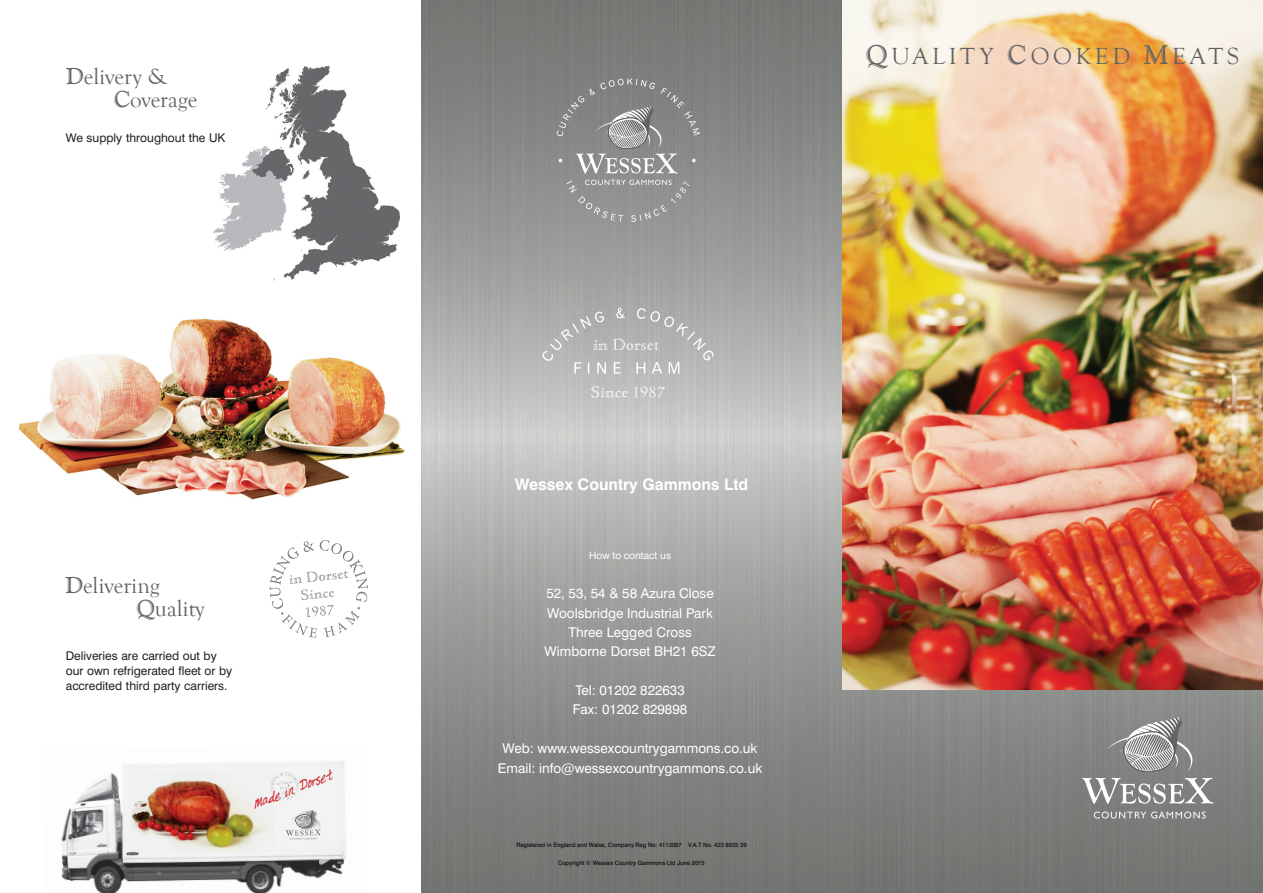
<style>
.page{position:relative;width:1263px;height:893px;background:#fff}
.page>*{position:absolute;margin:0;border:0;box-sizing:border-box;transform-origin:0 0}
.t1{font:24px "Goudy Old Style T";letter-spacing:.15em;color:#636366}
.t2{font:22.95px/23px "Goudy Old Style T";color:#636366}
.t3{font:700 15.9px "Swiss 721 BT";color:#fff}
.t4{font:13.5px/19.4px "Swiss 721 BT";color:#fff;text-align:center}
.t5{font:12px/15px "Swiss 721 BT";color:#231f20}
.t6{font:italic 11.4px "Sig Lisa";color:#d1232a}
.t7{font:10.2px "Swiss 721 BT";color:#fff}
.t8{font:500 6px "Swiss 721 BT";color:#231f20}
.s1{font-family:"Goudy Handtooled BT"}
.s2{font-family:"Goudy Handtooled BT";font-size:27px}
</style>
<div class="page">
<svg style="left:421px;top:0;width:421px;height:893px;background:#979996"></svg>
<img style="left:842px;top:0;width:421px;height:690px">
<img style="left:18px;top:318px;width:387px;height:182px">
<img style="left:61px;top:761px;width:286px;height:132px">
<img style="left:128px;top:770px;width:147px;height:84px">
<svg style="left:271px;top:772px;width:28px;height:28px"></svg>
<svg style="left:286px;top:810px;width:35px;height:30px"></svg>
<img style="left:212px;top:65px;width:187px;height:216px">
<svg style="left:591px;top:386px;width:37px;height:12px"></svg>
<svg style="left:634px;top:386px;width:31px;height:11px"></svg>
<svg style="left:542px;top:308px;width:172px;height:66px;background:#b6b8b5"></svg>
<svg style="left:270px;top:540px;width:98px;height:98px"></svg>
<svg style="left:1082px;top:716px;width:131px;height:88px;background:#959695"></svg>
<svg style="left:1094px;top:811px;width:111px;height:7px"></svg>
<svg style="left:556px;top:78px;width:144px;height:144px;background:#929391"></svg>
<h2 class="t2" style="left:114px;top:66px;width:85px;text-indent:-48px"><span class="s1">D</span>elivery &amp;<br><span class="s1">C</span>overage</h2>
<p class="t5" style="left:66px;top:130px;width:161px">We supply throughout the UK</p>
<h2 class="t2" style="left:137px;top:575px;width:70px;text-indent:-71px"><span class="s1">D</span>elivering<br><span class="s1">Q</span>uality</h2>
<p class="t5" style="left:66px;top:648px;width:168px">Deliveries are carried out by our own refrigerated fleet or by accredited third party carriers.</p>
<p class="t6" style="left:250px;top:799px;width:85px;rotate:-21deg">Made in Dorset</p>
<h1 class="t1" style="left:866px;top:43px;width:375px"><span class="s2">Q</span>UALITY <span class="s2">C</span>OOKED <span class="s2">M</span>EATS</h1>
<p class="t3" style="left:515px;top:474px;width:235px">Wessex Country Gammons Ltd</p>
<p class="t7" style="left:589px;top:550px;width:83px">How to contact us</p>
<p class="t4" style="left:545px;top:584px;width:172px">52, 53, 54 &amp; 58 Azura Close<br>Woolsbridge Industrial Park<br>Three Legged Cross<br>Wimborne Dorset BH21 6SZ</p>
<p class="t4" style="left:573px;top:680px;width:116px;text-align:left">Tel: 01202 822633<br>Fax: 01202 829898</p>
<p class="t4" style="left:498px;top:739px;width:266px">Web: www.wessexcountrygammons.co.uk<br>Email: info@wessexcountrygammons.co.uk</p>
<p class="t8" style="left:516px;top:841px;width:232px">Registered in England and Wales, Company Reg No: 4113097 V.A.T No. 423 8933 39</p>
<p class="t8" style="left:558px;top:859px;width:148px">Copyright © Wessex Country Gammons Ltd June 2015</p>
</div>
